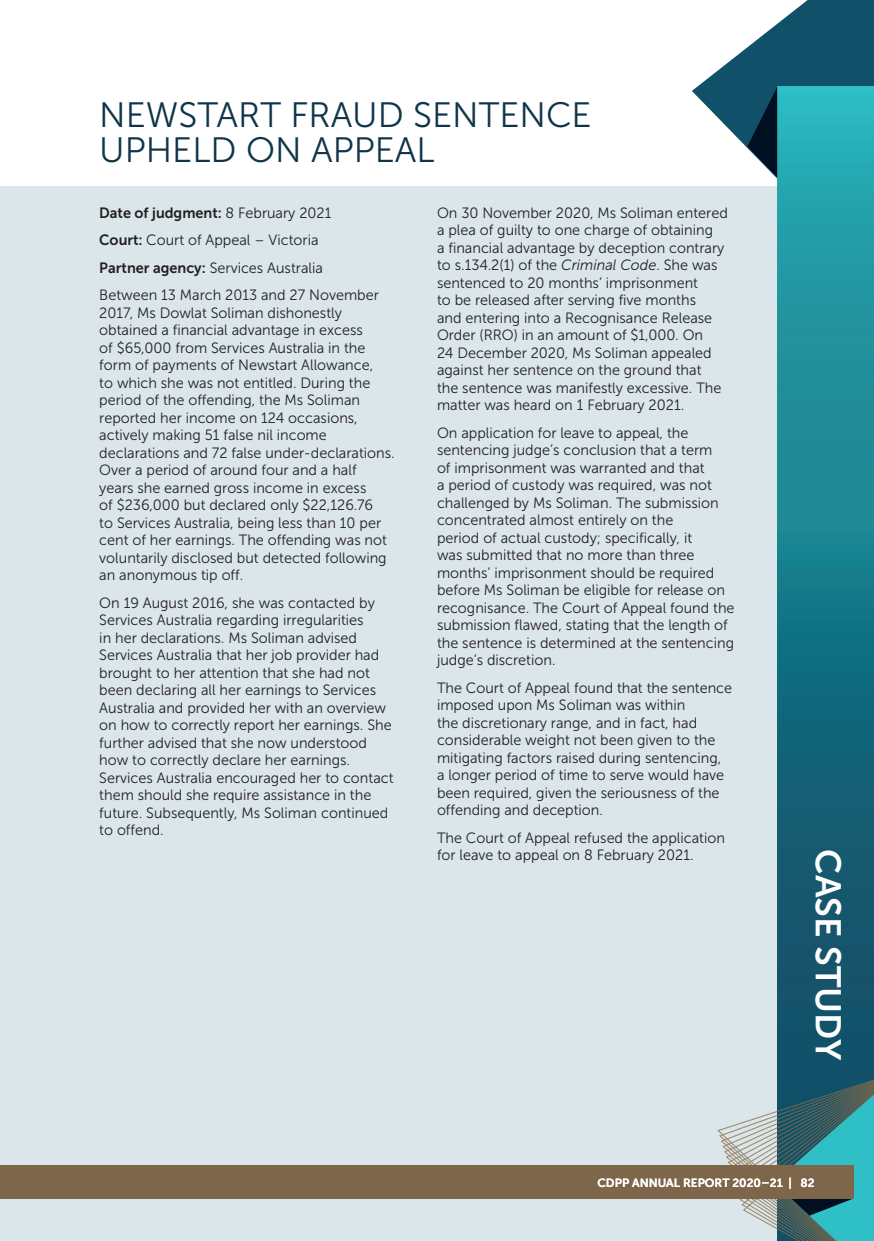
<style>
.page{position:relative;width:874px;height:1241px;background:#fff}
.page>*{position:absolute;margin:0;border:0;box-sizing:border-box;transform-origin:0 0}
.t1{font:35.52px "Museo Sans 700";color:#fff}
.t2{font:35.18px/35.2px "Museo Sans 300";color:#0f354a}
.t3{font:14.88px/17.5px "Museo Sans 300";color:#231f20}
.t4{font:11.9px "Museo Sans 700";color:#fff}
.s1{font-family:"Museo Sans 700"}
.s2{font-style:italic}
</style>
<div class="page">
<div style="left:0;top:186px;width:873px;height:1054px;background:#dae6e9"></div>
<svg style="left:692px;top:0;width:181px;height:178px;fill:#105069"></svg>
<svg style="left:776px;top:87px;width:97px;height:984px;background:#1c7c8b"></svg>
<svg style="left:747px;top:87px;width:29px;height:90px"></svg>
<svg style="left:716px;top:1071px;width:157px;height:169px"></svg>
<div style="left:0;top:1164px;width:852px;height:34px;background:#7e664a"></div>
<h1 class="t2" style="left:99px;top:97px;width:493px">NEWSTART FRAUD SENTENCE<br>UPHELD ON APPEAL</h1>
<p class="t3" style="left:99px;top:199px;width:281px;line-height:27.5px"><span class="s1">Date of judgment:</span> 8 February 2021<br><span class="s1">Court:</span> Court of Appeal – Victoria<br><span class="s1">Partner agency:</span> Services Australia Between 13 March 2013 and 27 November</p>
<p class="t3" style="left:99px;top:304px;width:297px">2017, Ms Dowlat Soliman dishonestly obtained a financial advantage in excess<br>of $65,000 from Services Australia in the form of payments of Newstart Allowance,<br>to which she was not entitled. During the period of the offending, the Ms Soliman reported her income on 124 occasions, actively making 51 false nil income declarations and 72 false under-declarations.<br>Over a period of around four and a half<br>years she earned gross income in excess<br>of $236,000 but declared only $22,126.76<br>to Services Australia, being less than 10 per cent of her earnings. The offending was not voluntarily disclosed but detected following an anonymous tip off.</p>
<p class="t3" style="left:99px;top:593px;width:296px">On 19 August 2016, she was contacted by Services Australia regarding irregularities<br>in her declarations. Ms Soliman advised Services Australia that her job provider had brought to her attention that she had not been declaring all her earnings to Services Australia and provided her with an overview on how to correctly report her earnings. She further advised that she now understood how to correctly declare her earnings.<br>Services Australia encouraged her to contact them should she require assistance in the future. Subsequently, Ms Soliman continued to offend.</p>
<p class="t3" style="left:437px;top:204px;width:292px">On 30 November 2020, Ms Soliman entered a plea of guilty to one charge of obtaining<br>a financial advantage by deception contrary to s.134.2(1) of the <span class="s2">Criminal Code</span>. She was sentenced to 20 months’ imprisonment<br>to be released after serving five months<br>and entering into a Recognisance Release Order (RRO) in an amount of $1,000. On<br>24 December 2020, Ms Soliman appealed against her sentence on the ground that<br>the sentence was manifestly excessive. The matter was heard on 1 February 2021.</p>
<p class="t3" style="left:437px;top:424px;width:299px">On application for leave to appeal, the sentencing judge’s conclusion that a term<br>of imprisonment was warranted and that<br>a period of custody was required, was not challenged by Ms Soliman. The submission concentrated almost entirely on the<br>period of actual custody; specifically, it<br>was submitted that no more than three months’ imprisonment should be required before Ms Soliman be eligible for release on recognisance. The Court of Appeal found the submission flawed, stating that the length of the sentence is determined at the sentencing judge’s discretion.</p>
<p class="t3" style="left:437px;top:678px;width:296px">The Court of Appeal found that the sentence imposed upon Ms Soliman was within<br>the discretionary range, and in fact, had considerable weight not been given to the mitigating factors raised during sentencing, a longer period of time to serve would have been required, given the seriousness of the offending and deception.</p>
<p class="t3" style="left:437px;top:828px;width:289px">The Court of Appeal refused the application for leave to appeal on 8 February 2021.</p>
<h1 class="t1" style="left:847px;top:849px;width:212px;rotate:90deg">CASE STUDY</h1>
<p class="t4" style="left:597px;top:1175px;width:219px">CDPP ANNUAL REPORT 2020–21 | 82</p>
</div>
